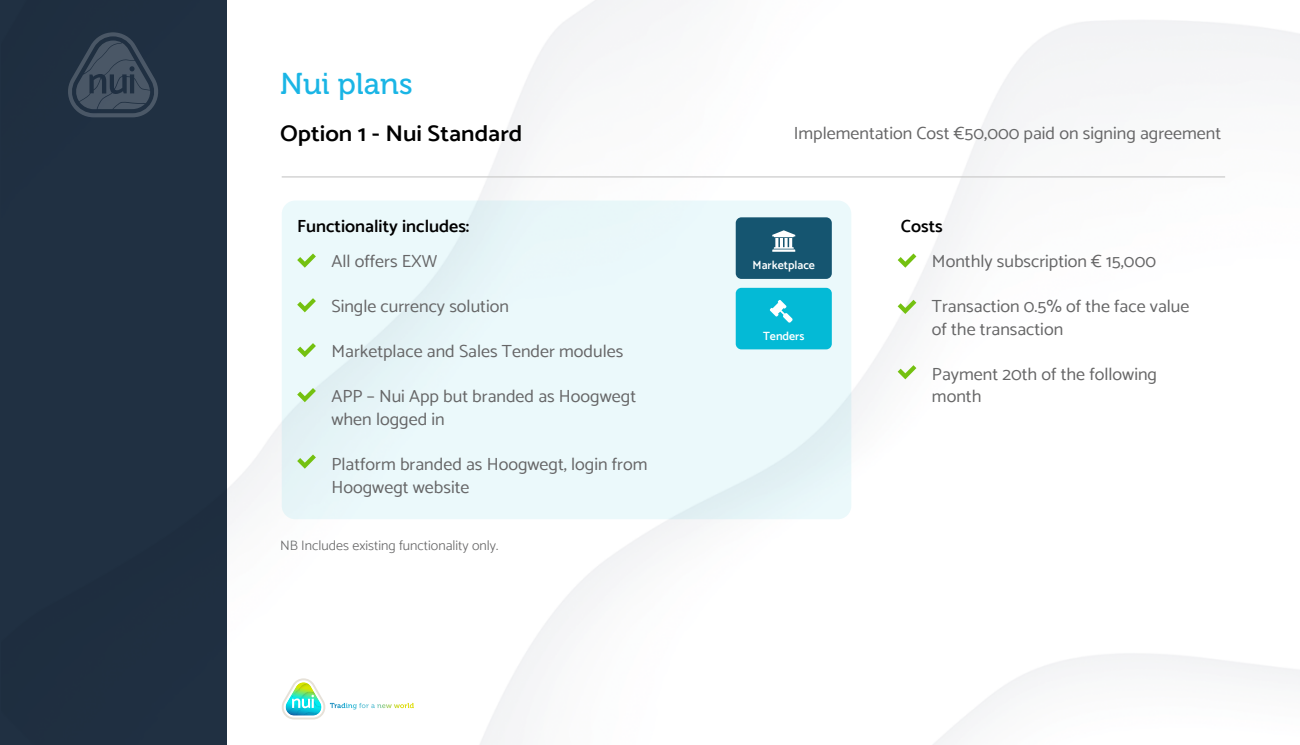
<style>
.page{position:relative;width:1300px;height:745px;background:#fff}
.page>*{position:absolute;margin:0;border:0;box-sizing:border-box;transform-origin:0 0}
.t1{font:30px "Museo 500";color:#1ab5e5}
.t2{font:600 22.5px "Catamaran";color:#000;scale:1.08 1}
.t3{font:17.5px/22.5px "Catamaran";color:#666667}
.t4{font:600 17.5px "Catamaran";color:#000}
.t5{font:300 13.75px "Catamaran";color:#666667}
.t6{font:600 11.88px "Catamaran";color:#fff}
</style>
<div class="page">
<img style="left:226px;top:0;width:1073px;height:744px">
<div style="left:0;top:0;width:226px;height:744px;background:#203042"></div>
<svg style="left:281px;top:678px;width:133px;height:41px"></svg>
<svg style="left:68px;top:32px;width:90px;height:85px"></svg>
<div style="left:282px;top:200px;width:569px;height:319px;background:#ebf9fb;border-radius:14px"></div>
<hr style="left:282px;top:176px;width:943px;height:1px;background:#ccc">
<svg style="left:297px;top:253px;width:19px;height:14px"></svg>
<svg style="left:297px;top:298px;width:19px;height:14px"></svg>
<svg style="left:297px;top:343px;width:19px;height:14px"></svg>
<svg style="left:297px;top:388px;width:19px;height:14px"></svg>
<svg style="left:297px;top:454px;width:19px;height:14px"></svg>
<svg style="left:897px;top:253px;width:19px;height:14px"></svg>
<svg style="left:897px;top:300px;width:19px;height:14px"></svg>
<svg style="left:897px;top:365px;width:19px;height:14px"></svg>
<div style="left:735px;top:217px;width:96px;height:62px;background:#155570;border-radius:6px"></div>
<svg style="left:772px;top:230px;width:23px;height:22px"></svg>
<div style="left:735px;top:288px;width:96px;height:61px;background:#04bad6;border-radius:6px"></div>
<svg style="left:769px;top:300px;width:23px;height:22px"></svg>
<h1 class="t1" style="left:280px;top:67px;width:134px">Nui plans</h1>
<p class="t2" style="left:280px;top:120px;width:226px">Option 1 - Nui Standard</p>
<p class="t3" style="left:793px;top:121px;width:429px">Implementation Cost €50,000 paid on signing agreement</p>
<p class="t4" style="left:297px;top:216px;width:174px">Functionality includes:</p>
<p class="t4" style="left:901px;top:216px;width:43px">Costs</p>
<p class="t3" style="left:331px;top:250px;width:107px">All offers EXW</p>
<p class="t3" style="left:331px;top:295px;width:179px">Single currency solution</p>
<p class="t3" style="left:331px;top:340px;width:293px">Marketplace and Sales Tender modules</p>
<p class="t3" style="left:331px;top:385px;width:306px">APP – Nui App but branded as Hoogwegt when logged in</p>
<p class="t3" style="left:331px;top:452px;width:317px">Platform branded as Hoogwegt, login from<br>Hoogwegt website</p>
<p class="t5" style="left:280px;top:537px;width:220px">NB Includes existing functionality only.</p>
<p class="t6" style="left:752px;top:258px;width:64px">Marketplace</p>
<p class="t6" style="left:763px;top:328px;width:43px">Tenders</p>
<p class="t3" style="left:931px;top:250px;width:226px">Monthly subscription € 15,000</p>
<p class="t3" style="left:931px;top:295px;width:259px">Transaction 0.5% of the face value of the transaction</p>
<p class="t3" style="left:931px;top:362px;width:227px">Payment 20th of the following month</p>
</div>
